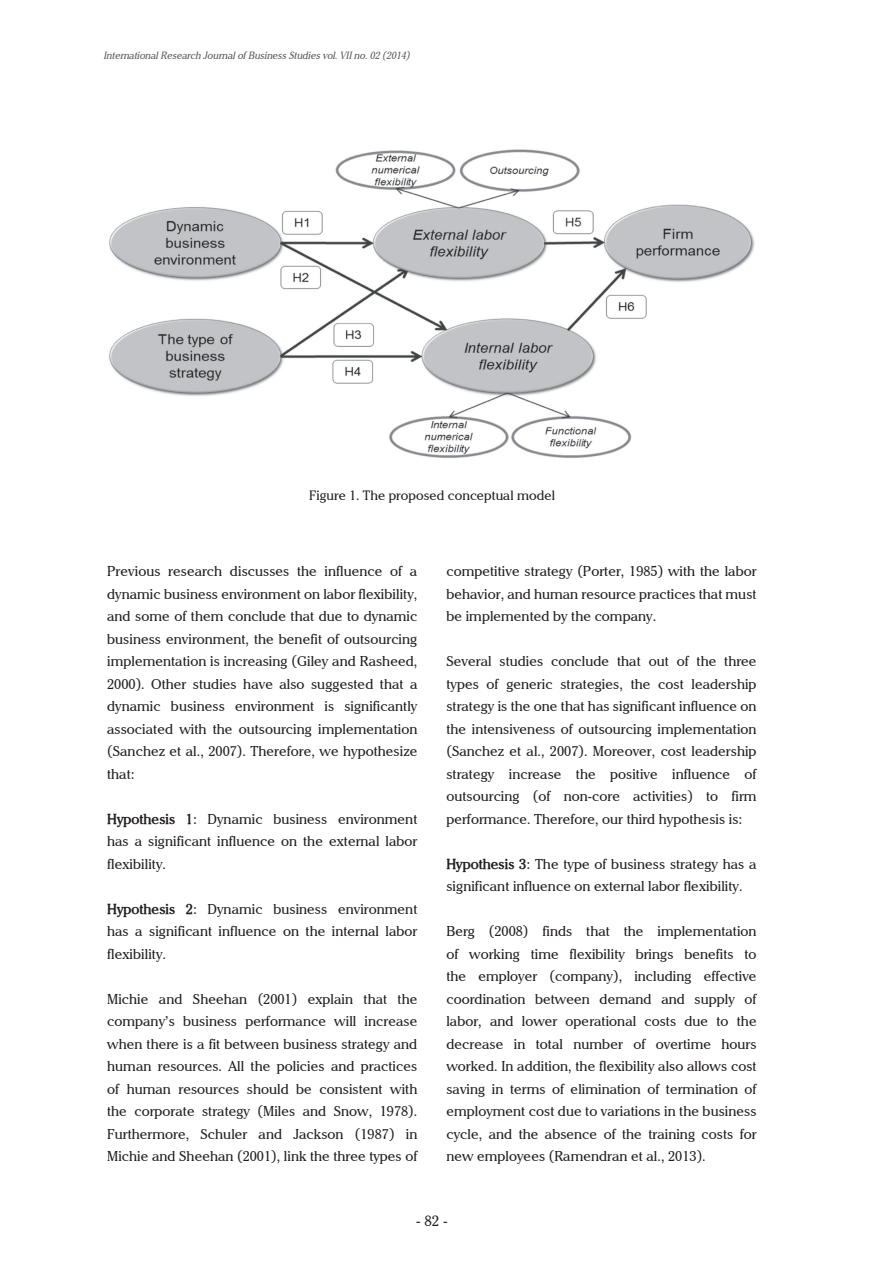
<style>
.page{position:relative;width:893px;height:1263px;background:#fff}
.page>*{position:absolute;margin:0;border:0;box-sizing:border-box;transform-origin:0 0}
.t1{font:15px "Chelsey Normal";color:#231f20}
.t2{font:14.25px/22.5px "Chelsey Normal";color:#231f20;text-align:justify}
.t3{font:13.5px "Chelsey Normal";color:#231f20}
.t4{font:italic 10.5px "Chelsey";color:#57585a;scale:.94 1}
.s1{font-family:"Chelsey";font-weight:700}
.s2{font-family:"Chelsey";font-style:italic}
</style>
<div class="page">
<img style="left:109px;top:149px;width:646px;height:309px">
<p class="t4" style="left:104px;top:46px;width:327px">International Research Journal of Business Studies vol. VII no. 02 (2014)</p>
<p class="t3" style="left:309px;top:484px;width:247px">Figure 1. The proposed conceptual model</p>
<p class="t2" style="left:107px;top:559px;width:312px">Previous research discusses the influence of a dynamic business environment on labor flexibility, and some of them conclude that due to dynamic business environment, the benefit of outsourcing implementation is increasing (Giley and Rasheed, 2000). Other studies have also suggested that a dynamic business environment is significantly associated with the outsourcing implementation (Sanchez et al., 2007). Therefore, we hypothesize that:</p>
<p class="t2" style="left:107px;top:806px;width:312px"><span class="s1">Hypothesis 1</span>: Dynamic business environment has a significant influence on the external labor flexibility.</p>
<p class="t2" style="left:107px;top:896px;width:312px"><span class="s1">Hypothesis 2</span>: Dynamic business environment has a significant influence on the internal labor flexibility<span class="s2">.</span></p>
<p class="t2" style="left:107px;top:986px;width:312px">Michie and Sheehan (2001) explain that the company’s business performance will increase when there is a fit between business strategy and human resources. All the policies and practices of human resources should be consistent with the corporate strategy (Miles and Snow, 1978).<br>Furthermore, Schuler and Jackson (1987) in Michie and Sheehan (2001), link the three types of</p>
<p class="t2" style="left:446px;top:559px;width:312px">competitive strategy (Porter, 1985) with the labor behavior, and human resource practices that must be implemented by the company.</p>
<p class="t2" style="left:446px;top:649px;width:312px">Several studies conclude that out of the three types of generic strategies, the cost leadership strategy is the one that has significant influence on the intensiveness of outsourcing implementation (Sanchez et al., 2007). Moreover, cost leadership strategy increase the positive influence of outsourcing (of non-core activities) to firm performance. Therefore, our third hypothesis is:</p>
<p class="t2" style="left:446px;top:851px;width:312px"><span class="s1">Hypothesis 3</span>: The type of business strategy has a significant influence on external labor flexibility.</p>
<p class="t2" style="left:446px;top:919px;width:312px">Berg (2008) finds that the implementation of working time flexibility brings benefits to the employer (company), including effective coordination between demand and supply of labor, and lower operational costs due to the decrease in total number of overtime hours worked. In addition, the flexibility also allows cost saving in terms of elimination of termination of employment cost due to variations in the business cycle, and the absence of the training costs for new employees (Ramendran et al., 2013).</p>
<p class="t1" style="left:416px;top:1209px;width:33px">- 82 -</p>
</div>
